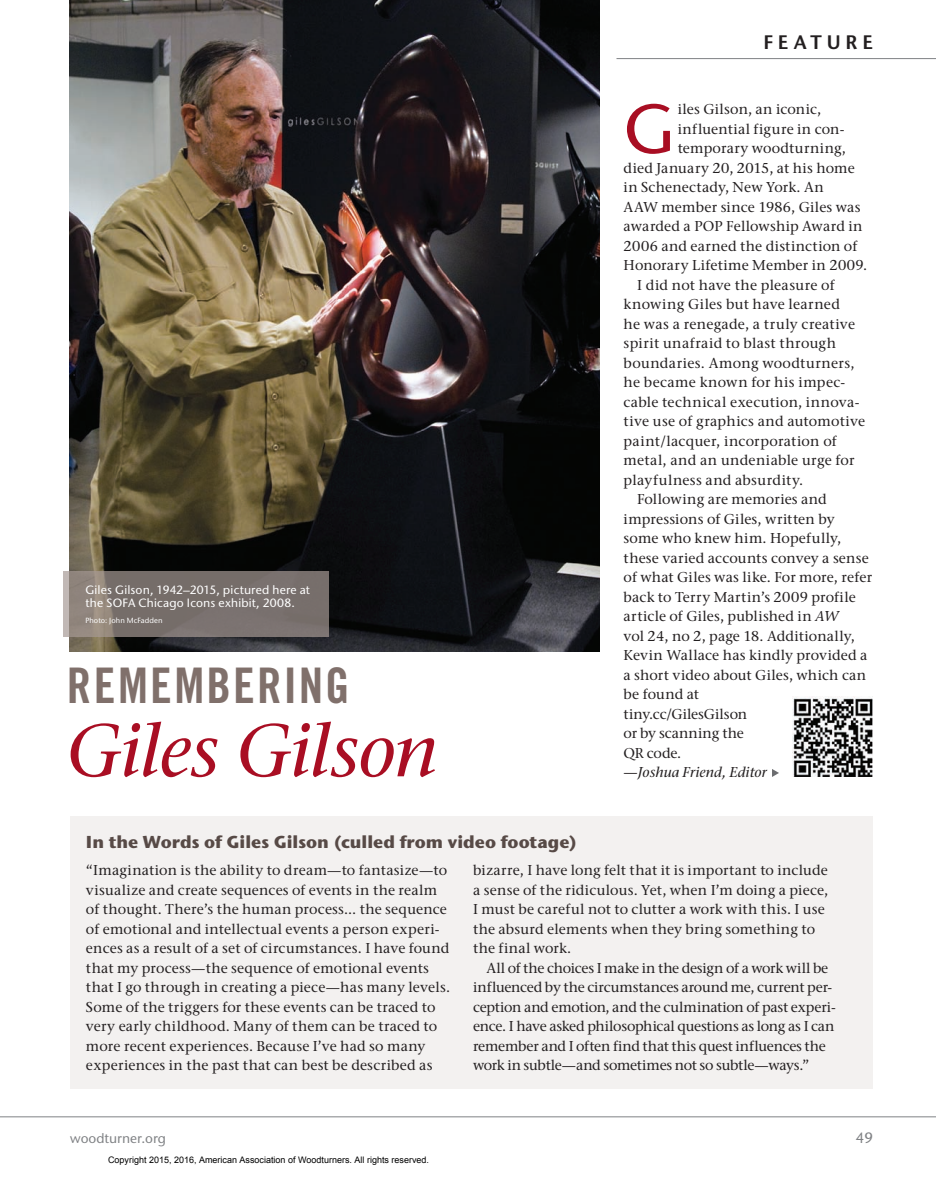
<style>
.page{position:relative;width:936px;height:1193px;background:#fff}
.page>*{position:absolute;margin:0;border:0;box-sizing:border-box;transform-origin:0 0}
.t1{font:italic 500 74.4px "Stone Serif ITC Pro";letter-spacing:-.025em;color:#a90e23}
.t2{font:500 69.3px "Stone Sans ITC Pro";color:#a90e23}
.t3{font:49.05px "Trade Gothic Bold Cond Twenty";letter-spacing:.045em;color:#80706b}
.t4{font:600 19.5px "Stone Sans ITC Pro";letter-spacing:.255em;color:#231f20}
.t5{font:700 17.25px "Stone Sans ITC Pro";color:#574a46}
.t6{font:500 15px "Stone Sans ITC Pro";color:#808285}
.t7{font:500 14.25px/19.5px "Stone Serif ITC Pro";letter-spacing:.01em;color:#231f20}
.t8{font:500 14.25px/19.5px "Stone Serif ITC Pro";letter-spacing:-.015em;color:#231f20}
.t9{font:500 14.25px "Stone Serif ITC Pro";letter-spacing:.03em;color:#231f20}
.t10{font:italic 500 14.25px "Stone Serif ITC Pro";letter-spacing:.005em;color:#231f20}
.t11{font:500 13.5px "Stone Sans ITC Pro";color:#808285}
.t12{font:500 12px/13.5px "Stone Sans ITC Pro";letter-spacing:.015em;color:#fff}
.t13{font:9px "Arial";color:#000}
.t14{font:500 7.5px "Stone Sans ITC Pro";letter-spacing:.015em;color:#fff}
.s1{font-style:italic}
</style>
<div class="page">
<hr style="left:0;top:1116px;width:936px;height:1px;background:#808285">
<hr style="left:616px;top:58px;width:320px;height:1px;background:#808285">
<div style="left:71px;top:816px;width:802px;height:272px;background:#f3f1f0"></div>
<img style="left:70px;top:0;width:530px;height:651px">
<svg style="left:63px;top:570px;width:265px;height:66px;background:#7c736f"></svg>
<img style="left:793px;top:696px;width:80px;height:80px">
<svg style="left:772px;top:769px;width:7px;height:8px"></svg>
<p class="t12" style="left:85px;top:583px;width:226px">Giles Gilson, 1942–2015, pictured here at the SOFA Chicago Icons exhibit, 2008.</p>
<p class="t14" style="left:85px;top:615px;width:79px">Photo: John McFadden</p>
<h3 class="t3" style="left:67px;top:656px;width:284px">REMEMBERING</h3>
<h1 class="t1" style="left:67px;top:706px;width:372px">Giles Gilson</h1>
<p class="t5" style="left:86px;top:831px;width:493px">In the Words of Giles Gilson (culled from video footage)</p>
<h3 class="t4" style="left:763px;top:30px;width:111px">FEATURE</h3>
<h2 class="t2" style="left:624px;top:86px;width:53px">G</h2>
<p class="t7" style="left:678px;top:99px;width:145px">iles Gilson, an iconic,</p>
<p class="t7" style="left:678px;top:119px;width:168px">influential figure in con-</p>
<p class="t7" style="left:678px;top:138px;width:170px">temporary woodturning,</p>
<p class="t7" style="left:624px;top:158px;width:233px">died January 20, 2015, at his home</p>
<p class="t7" style="left:624px;top:177px;width:202px">in Schenectady, New York. An</p>
<p class="t7" style="left:624px;top:197px;width:239px">AAW member since 1986, Giles was</p>
<p class="t7" style="left:624px;top:216px;width:240px">awarded a POP Fellowship Award in</p>
<p class="t7" style="left:624px;top:236px;width:235px">2006 and earned the distinction of</p>
<p class="t7" style="left:624px;top:255px;width:245px">Honorary Lifetime Member in 2009.</p>
<p class="t7" style="left:637px;top:275px;width:199px">I did not have the pleasure of</p>
<p class="t7" style="left:624px;top:294px;width:218px">knowing Giles but have learned</p>
<p class="t7" style="left:624px;top:314px;width:233px">he was a renegade, a truly creative</p>
<p class="t7" style="left:624px;top:333px;width:214px">spirit unafraid to blast through</p>
<p class="t9" style="left:624px;top:354px;width:233px">boundaries. Among woodturners,</p>
<p class="t9" style="left:624px;top:373px;width:223px">he became known for his impec-</p>
<p class="t9" style="left:624px;top:393px;width:237px">cable technical execution, innova-</p>
<p class="t7" style="left:624px;top:411px;width:243px">tive use of graphics and automotive</p>
<p class="t7" style="left:624px;top:431px;width:215px">paint/lacquer, incorporation of</p>
<p class="t7" style="left:624px;top:450px;width:233px">metal, and an undeniable urge for</p>
<p class="t7" style="left:624px;top:470px;width:181px">playfulness and absurdity.</p>
<p class="t7" style="left:637px;top:489px;width:191px">Following are memories and</p>
<p class="t7" style="left:624px;top:509px;width:213px">impressions of Giles, written by</p>
<p class="t7" style="left:624px;top:528px;width:219px">some who knew him. Hopefully,</p>
<p class="t7" style="left:624px;top:548px;width:247px">these varied accounts convey a sense</p>
<p class="t7" style="left:624px;top:567px;width:250px">of what Giles was like. For more, refer</p>
<p class="t7" style="left:624px;top:587px;width:234px">back to Terry Martin’s 2009 profile</p>
<p class="t7" style="left:624px;top:606px;width:217px">article of Giles, published in <span class="s1">AW</span></p>
<p class="t7" style="left:624px;top:626px;width:233px">vol 24, no 2, page 18. Additionally,</p>
<p class="t7" style="left:624px;top:645px;width:245px">Kevin Wallace has kindly provided a</p>
<p class="t7" style="left:624px;top:665px;width:244px">a short video about Giles, which can</p>
<p class="t7" style="left:624px;top:684px;width:77px">be found at</p>
<p class="t7" style="left:624px;top:704px;width:125px">tiny.cc/GilesGilson</p>
<p class="t7" style="left:624px;top:723px;width:122px">or by scanning the</p>
<p class="t7" style="left:624px;top:743px;width:59px">QR code.</p>
<p class="t10" style="left:624px;top:763px;width:145px">—Joshua Friend, Editor</p>
<p class="t7" style="left:86px;top:860px;width:366px">“Imagination is the ability to dream—to fantasize—to visualize and create sequences of events in the realm of thought. There’s the human process… the sequence of emotional and intellectual events a person experi&shy;ences as a result of a set of circumstances. I have found that my process—the sequence of emotional events that I go through in creating a piece—has many levels.<br>Some of the triggers for these events can be traced to very early childhood. Many of them can be traced to more recent experiences. Because I’ve had so many experiences in the past that can best be described as</p>
<p class="t7" style="left:473px;top:860px;width:357px">bizarre, I have long felt that it is important to include a sense of the ridiculous. Yet, when I’m doing a piece, I must be careful not to clutter a work with this. I use the absurd elements when they bring something to the final work.</p>
<p class="t8" style="left:473px;top:958px;width:364px;text-indent:13px">All of the choices I make in the design of a work will be influenced by the circumstances around me, current per&shy;ception and emotion, and the culmination of past experi&shy;ence. I have asked philosophical questions as long as I can remember and I often find that this quest influences the work in subtle—and sometimes not so subtle—ways.”</p>
<p class="t11" style="left:70px;top:1129px;width:98px">woodturner.org</p>
<p class="t6" style="left:856px;top:1128px;width:19px">49</p>
<p class="t13" style="left:108px;top:1154px;width:323px">Copyright 2015, 2016, American Association of Woodturners. All rights reserved.</p>
</div>
